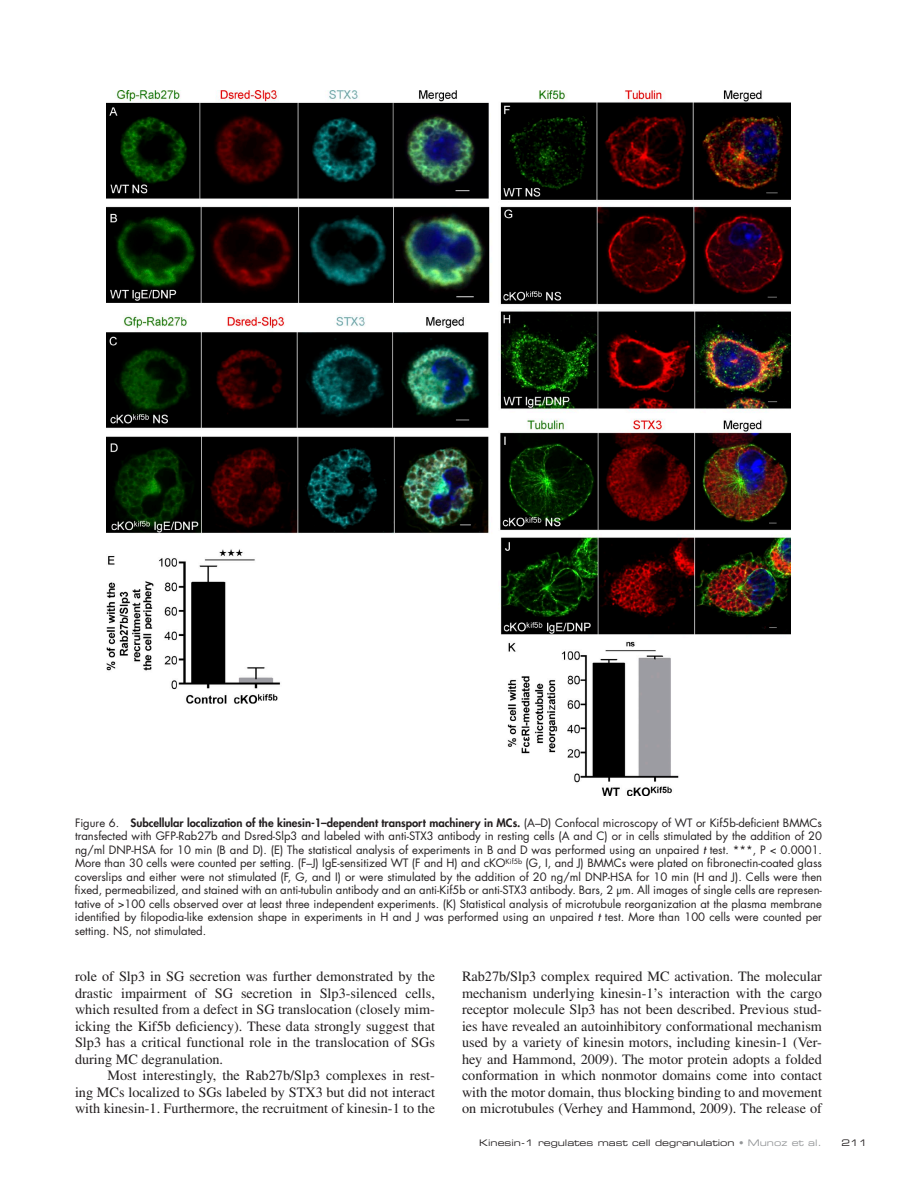
<style>
.page{position:relative;width:918px;height:1188px;background:#fff}
.page>*{position:absolute;margin:0;border:0;box-sizing:border-box;transform-origin:0 0}
.t1{font:14.25px/16.5px "Times LT Std";color:#231f20;text-align:justify}
.t2{font:11.25px/13.5px "Futura Std";color:#231f20;text-align:justify}
.t3{font:9px "Eurostile LT Std Ex 2";color:#231f20}
.s1{font-weight:800}
.s2{font-weight:500;font-style:italic}
.s3{color:#949698}
</style>
<div class="page">
<img style="left:106px;top:90px;width:685px;height:705px">
<p class="t2" style="left:75px;top:816px;width:749px">Figure 6. <span class="s1">Subcellular localization of the kinesin-1–dependent transport machinery in MCs.</span> (A–D) Confocal microscopy of WT or Kif5b-deficient BMMCs transfected with GFP-Rab27b and Dsred-Slp3 and labeled with anti-STX3 antibody in resting cells (A and C) or in cells stimulated by the addition of 20 ng/ml DNP-HSA for 10 min (B and D). (E) The statistical analysis of experiments in B and D was performed using an unpaired <span class="s2">t</span> test. ***, P &lt; 0.0001.<br>More than 30 cells were counted per setting. (F–J) IgE-sensitized WT (F and H) and cKO<sup>Kif5b</sup> (G, I, and J) BMMCs were plated on fibronectin-coated glass coverslips and either were not stimulated (F, G, and I) or were stimulated by the addition of 20 ng/ml DNP-HSA for 10 min (H and J). Cells were then fixed, permeabilized, and stained with an anti-tubulin antibody and an anti-Kif5b or anti-STX3 antibody. Bars, 2 µm. All images of single cells are represen&shy;tative of &gt;100 cells observed over at least three independent experiments. (K) Statistical analysis of microtubule reorganization at the plasma membrane identified by filopodia-like extension shape in experiments in H and J was performed using an unpaired <span class="s2">t</span> test. More than 100 cells were counted per setting. NS, not stimulated.</p>
<p class="t1" style="left:75px;top:968px;width:362px">role of Slp3 in SG secretion was further demonstrated by the drastic impairment of SG secretion in Slp3-silenced cells, which resulted from a defect in SG translocation (closely mim&shy;icking the Kif5b deficiency). These data strongly suggest that Slp3 has a critical functional role in the translocation of SGs during MC degranulation.</p>
<p class="t1" style="left:75px;top:1067px;width:362px;text-indent:32px">Most interestingly, the Rab27b/Slp3 complexes in rest&shy;ing MCs localized to SGs labeled by STX3 but did not interact with kinesin-1. Furthermore, the recruitment of kinesin-1 to the</p>
<p class="t1" style="left:462px;top:968px;width:362px">Rab27b/Slp3 complex required MC activation. The molecular mechanism underlying kinesin-1’s interaction with the cargo receptor molecule Slp3 has not been described. Previous stud&shy;ies have revealed an autoinhibitory conformational mechanism used by a variety of kinesin motors, including kinesin-1 (Ver&shy;hey and Hammond, 2009). The motor protein adopts a folded conformation in which nonmotor domains come into contact with the motor domain, thus blocking binding to and movement on microtubules (Verhey and Hammond, 2009). The release of</p>
<p class="t3" style="left:479px;top:1136px;width:344px">Kinesin-1 regulates mast cell degranulation <span class="s3">• Munoz et al.</span></p>
<p class="t3" style="left:841px;top:1136px;width:28px">211</p>
</div>
